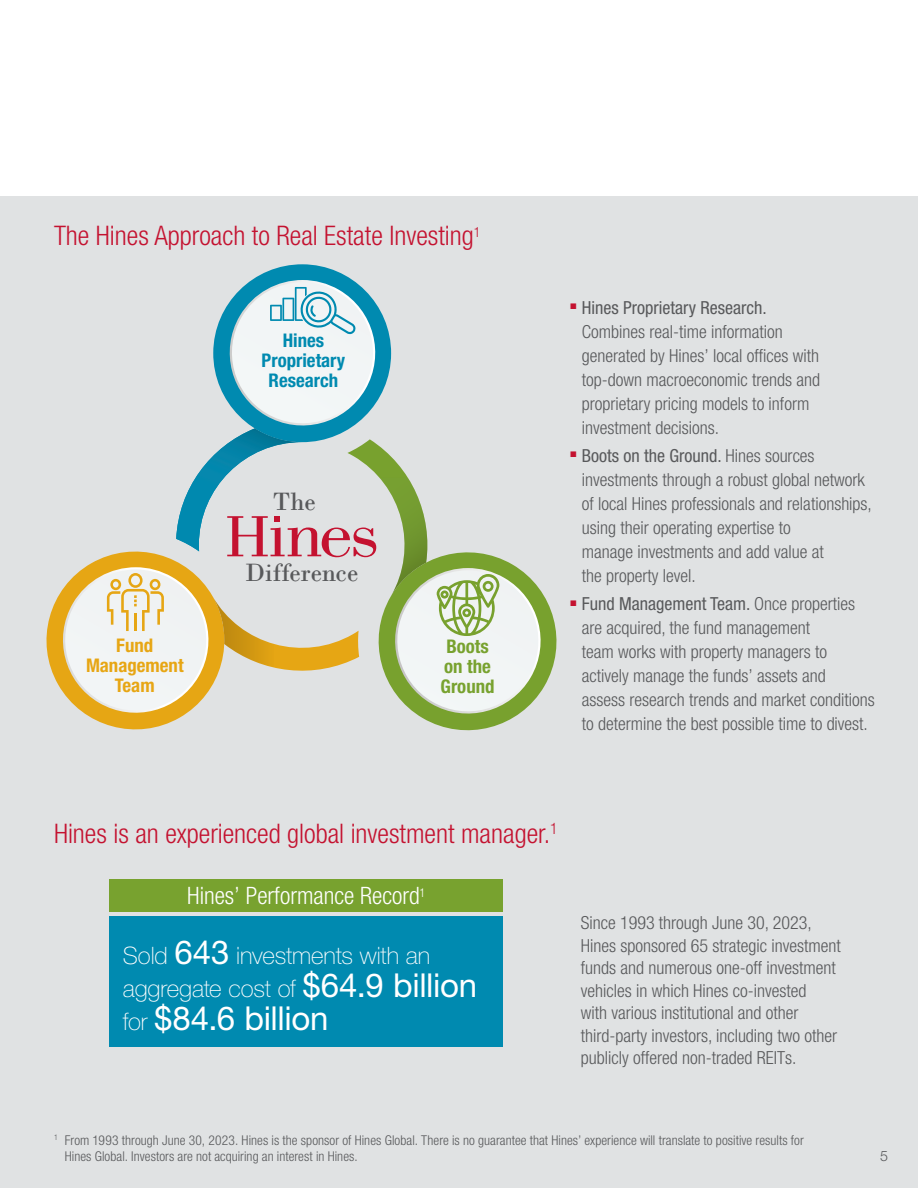
<style>
.page{position:relative;width:918px;height:1188px;background:#e0e2e3}
.page>*{position:absolute;margin:0;border:0;box-sizing:border-box;transform-origin:0 0}
.t1{font:33px "Helvetica Neue LT Pro";letter-spacing:-.01em;color:#fff}
.t2{font:300 condensed 27px "Helvetica Neue LT Pro";color:#c41230}
.t3{font:26.4px "Bodoni";color:#58595b}
.t4{font:100 24px/33px "Helvetica Neue LT Pro";letter-spacing:-.005em;color:#fff}
.t5{font:300 condensed 24px "Helvetica Neue LT Pro";color:#fff}
.t6{font:700 condensed 18.9px/20.1px "Helvetica Neue LT Pro";color:#008ab0;text-align:center}
.t7{font:700 condensed 18.9px/20.1px "Helvetica Neue LT Pro";color:#e7a614;text-align:center}
.t8{font:700 condensed 18.9px/20.1px "Helvetica Neue LT Pro";color:#78a22f;text-align:center}
.t9{font:300 condensed 18px/24px "Helvetica Neue LT Pro";color:#58595b}
.t10{font:300 14.25px "Helvetica Neue LT Pro";color:#58595b}
.t11{font:300 condensed 13.5px/16.2px "Helvetica Neue LT Pro";letter-spacing:.005em;color:#58595b}
.s1{font-weight:400}
.s2{font-weight:400;font-size:33px}
.s3{font-weight:100;font-size:24px}
</style>
<div class="page">
<div style="left:0;top:0;width:918px;height:195px;background:#fff"></div>
<svg style="left:46px;top:264px;width:511px;height:467px"></svg>
<div style="left:109px;top:879px;width:394px;height:33px;background:#78a22f"></div>
<div style="left:109px;top:916px;width:394px;height:131px;background:#008ab0"></div>
<h2 class="t2" style="left:54px;top:220px;width:428px">The Hines Approach to Real Estate Investing<sup>1</sup></h2>
<p class="t6" style="left:262px;top:330px;width:85px">Hines<br>Proprietary<br>Research</p>
<h3 class="t3" style="left:273px;top:486px;width:44px">The</h3>
<p class="t7" style="left:86px;top:635px;width:99px">Fund<br>Management<br>Team</p>
<h3 class="t3" style="left:245px;top:557px;width:115px">Difference</h3>
<p class="t8" style="left:441px;top:637px;width:56px">Boots on the<br>Ground</p>
<p class="t9" style="left:582px;top:295px;width:240px;text-indent:-12px"><sup>■</sup> <span class="s1">Hines Proprietary Research.<br></span>Combines real-time information generated by Hines’ local offices with top-down macroeconomic trends and proprietary pricing models to inform investment decisions.</p>
<p class="t9" style="left:582px;top:443px;width:292px;text-indent:-12px"><sup>■</sup> <span class="s1">Boots on the Ground.</span> Hines sources investments through a robust global network of local Hines professionals and relationships, using their operating expertise to<br>manage investments and add value at<br>the property level.</p>
<p class="t9" style="left:582px;top:592px;width:294px;text-indent:-12px"><sup>■</sup> <span class="s1">Fund Management Team.</span> Once properties are acquired, the fund management<br>team works with property managers to actively manage the funds’ assets and<br>assess research trends and market conditions to determine the best possible time to divest.</p>
<h2 class="t2" style="left:54px;top:818px;width:505px">Hines is an experienced global investment manager.<sup>1</sup></h2>
<h3 class="t5" style="left:187px;top:881px;width:240px">Hines’ Performance Record<sup>1</sup></h3>
<h3 class="t4" style="left:123px;top:939px;width:356px">Sold <span class="s2">643</span> investments with an aggregate cost of <span class="s2">$64.9 billion</span></h3>
<h1 class="t1" style="left:123px;top:998px;width:207px"><span class="s3">for</span> $84.6 billion</h1>
<p class="t9" style="left:581px;top:911px;width:261px;line-height:22.5px">Since 1993 through June 30, 2023, Hines sponsored 65 strategic investment funds and numerous one‑off investment vehicles in which Hines co‑invested<br>with various institutional and other third‑party investors, including two other publicly offered non‑traded REITs.</p>
<p class="t11" style="left:65px;top:1132px;width:741px;text-indent:-10px"><sup>1</sup> From 1993 through June 30, 2023. Hines is the sponsor of Hines Global. There is no guarantee that Hines’ experience will translate to positive results for<br>Hines Global. Investors are not acquiring an interest in Hines.</p>
<p class="t10" style="left:880px;top:1147px;width:9px">5</p>
</div>
